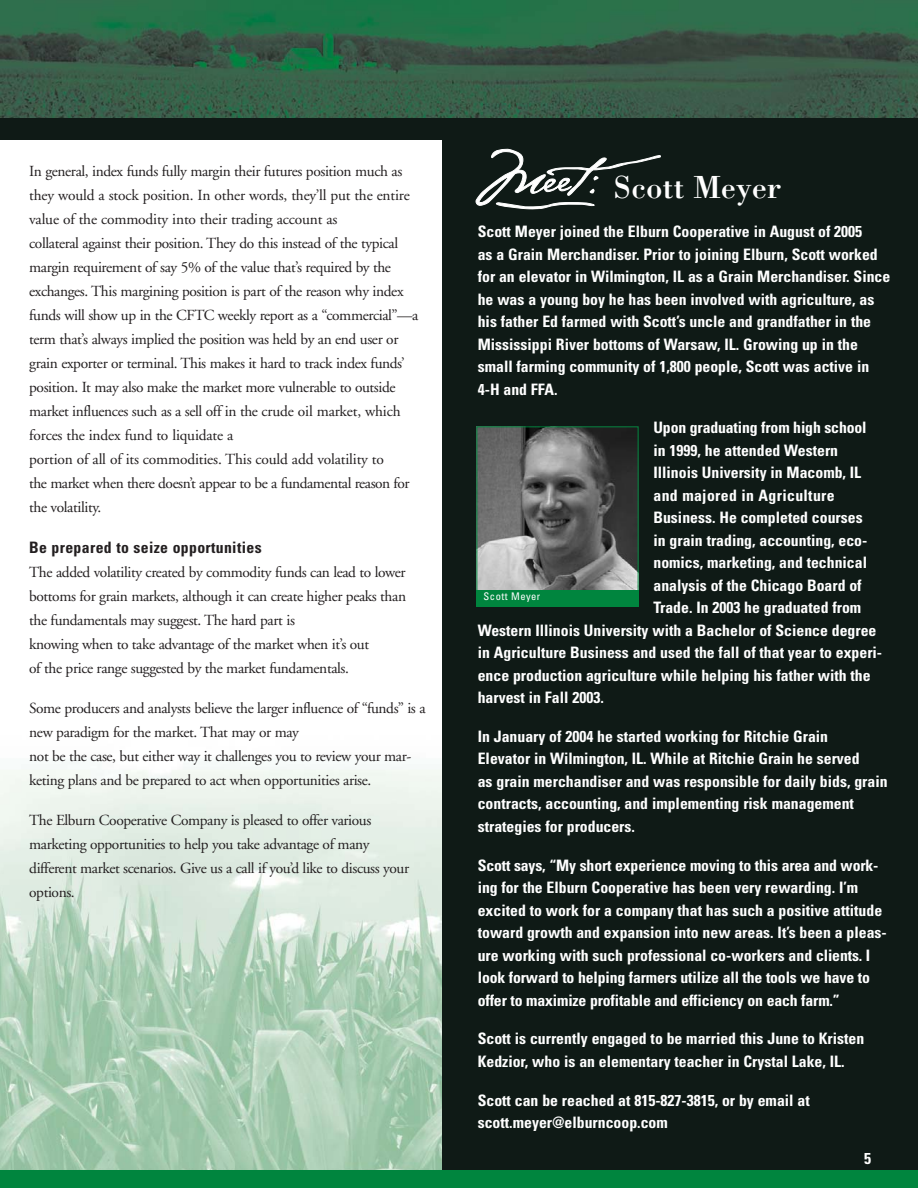
<style>
.page{position:relative;width:918px;height:1188px;background:#fff}
.page>*{position:absolute;margin:0;border:0;box-sizing:border-box;transform-origin:0 0}
.t1{font:33px "Bodoni";color:#fff}
.t2{font:700 condensed 15.75px/22.5px "Univers";color:#fff}
.t3{font:700 condensed 15.75px "Univers";letter-spacing:.02em;color:#231f20}
.t4{font:700 condensed 15.75px "Univers";letter-spacing:.02em;color:#fff}
.t5{font:15.3px/24px "Adobe Garamond";letter-spacing:-.025em;color:#231f20}
.t6{font:condensed 10.5px "Univers";letter-spacing:.045em;color:#fff}
</style>
<div class="page">
<img style="left:0;top:767px;width:442px;height:404px">
<div style="left:442px;top:134px;width:476px;height:1054px;background:#0f1a16"></div>
<div style="left:0;top:1171px;width:918px;height:17px;background:#00853e"></div>
<img style="left:0;top:0;width:918px;height:118px">
<div style="left:0;top:118px;width:918px;height:21px;background:#0f1a16"></div>
<svg style="left:476px;top:148px;width:185px;height:62px"></svg>
<img style="left:478px;top:428px;width:158px;height:162px">
<div style="left:476px;top:426px;width:162px;height:173px;border:1px solid #00853e"></div>
<div style="left:477px;top:590px;width:162px;height:16px;background:#00853e"></div>
<p class="t5" style="left:29px;top:161px;width:391px">In general, index funds fully margin their futures position much as they would a stock position. In other words, they’ll put the entire value of the commodity into their trading account as<br>collateral against their position. They do this instead of the typical margin requirement of say 5% of the value that’s required by the exchanges. This margining position is part of the reason why index funds will show up in the CFTC weekly report as a “commercial”—a term that’s always implied the position was held by an end user or grain exporter or terminal. This makes it hard to track index funds’ position. It may also make the market more vulnerable to outside market influences such as a sell off in the crude oil market, which forces the index fund to liquidate a<br>portion of all of its commodities. This could add volatility to<br>the market when there doesn’t appear to be a fundamental reason for the volatility.</p>
<p class="t3" style="left:29px;top:541px;width:234px">Be prepared to seize opportunities</p>
<p class="t5" style="left:29px;top:561px;width:378px">The added volatility created by commodity funds can lead to lower bottoms for grain markets, although it can create higher peaks than the fundamentals may suggest. The hard part is<br>knowing when to take advantage of the market when it’s out<br>of the price range suggested by the market fundamentals.</p>
<p class="t5" style="left:29px;top:697px;width:398px">Some producers and analysts believe the larger influence of “funds” is a new paradigm for the market. That may or may<br>not be the case, but either way it challenges you to review your mar&shy;keting plans and be prepared to act when opportunities arise.</p>
<p class="t5" style="left:29px;top:810px;width:382px">The Elburn Cooperative Company is pleased to offer various marketing opportunities to help you take advantage of many different market scenarios. Give us a call if you’d like to discuss your options.</p>
<h1 class="t1" style="left:613px;top:176px;width:170px">Scott Meyer</h1>
<p class="t2" style="left:478px;top:222px;width:414px">Scott Meyer joined the Elburn Cooperative in August of 2005<br>as a Grain Merchandiser. Prior to joining Elburn, Scott worked for an elevator in Wilmington, IL as a Grain Merchandiser. Since he was a young boy he has been involved with agriculture, as his father Ed farmed with Scott’s uncle and grandfather in the Mississippi River bottoms of Warsaw, IL. Growing up in the small farming community of 1,800 people, Scott was active in 4-H and FFA.</p>
<p class="t2" style="left:653px;top:418px;width:215px">Upon graduating from high school</p>
<p class="t2" style="left:653px;top:441px;width:186px">in 1999, he attended Western</p>
<p class="t2" style="left:653px;top:463px;width:209px">Illinois University in Macomb, IL</p>
<p class="t4" style="left:653px;top:489px;width:183px">and majored in Agriculture</p>
<p class="t2" style="left:653px;top:508px;width:211px">Business. He completed courses</p>
<p class="t2" style="left:653px;top:531px;width:215px">in grain trading, accounting, eco-</p>
<p class="t2" style="left:653px;top:553px;width:215px">nomics, marketing, and technical</p>
<p class="t2" style="left:653px;top:576px;width:210px">analysis of the Chicago Board of</p>
<p class="t2" style="left:653px;top:598px;width:209px">Trade. In 2003 he graduated from</p>
<p class="t2" style="left:478px;top:621px;width:400px">Western Illinois University with a Bachelor of Science degree</p>
<p class="t2" style="left:478px;top:643px;width:406px">in Agriculture Business and used the fall of that year to experi-</p>
<p class="t2" style="left:478px;top:666px;width:394px">ence production agriculture while helping his father with the</p>
<p class="t2" style="left:478px;top:688px;width:128px">harvest in Fall 2003.</p>
<p class="t2" style="left:478px;top:727px;width:411px">In January of 2004 he started working for Ritchie Grain<br>Elevator in Wilmington, IL. While at Ritchie Grain he served<br>as grain merchandiser and was responsible for daily bids, grain contracts, accounting, and implementing risk management strategies for producers.</p>
<p class="t2" style="left:478px;top:855px;width:411px">Scott says, “My short experience moving to this area and work&shy;ing for the Elburn Cooperative has been very rewarding. I’m excited to work for a company that has such a positive attitude toward growth and expansion into new areas. It’s been a pleas&shy;ure working with such professional co-workers and clients. I look forward to helping farmers utilize all the tools we have to offer to maximize profitable and efficiency on each farm.”</p>
<p class="t2" style="left:478px;top:1029px;width:388px">Scott is currently engaged to be married this June to Kristen<br>Kedzior, who is an elementary teacher in Crystal Lake, IL.</p>
<p class="t2" style="left:478px;top:1090px;width:333px">Scott can be reached at 815-827-3815, or by email at scott.meyer@elburncoop.com</p>
<p class="t2" style="left:864px;top:1148px;width:8px">5</p>
<p class="t6" style="left:484px;top:593px;width:58px">Scott Meyer</p>
</div>
